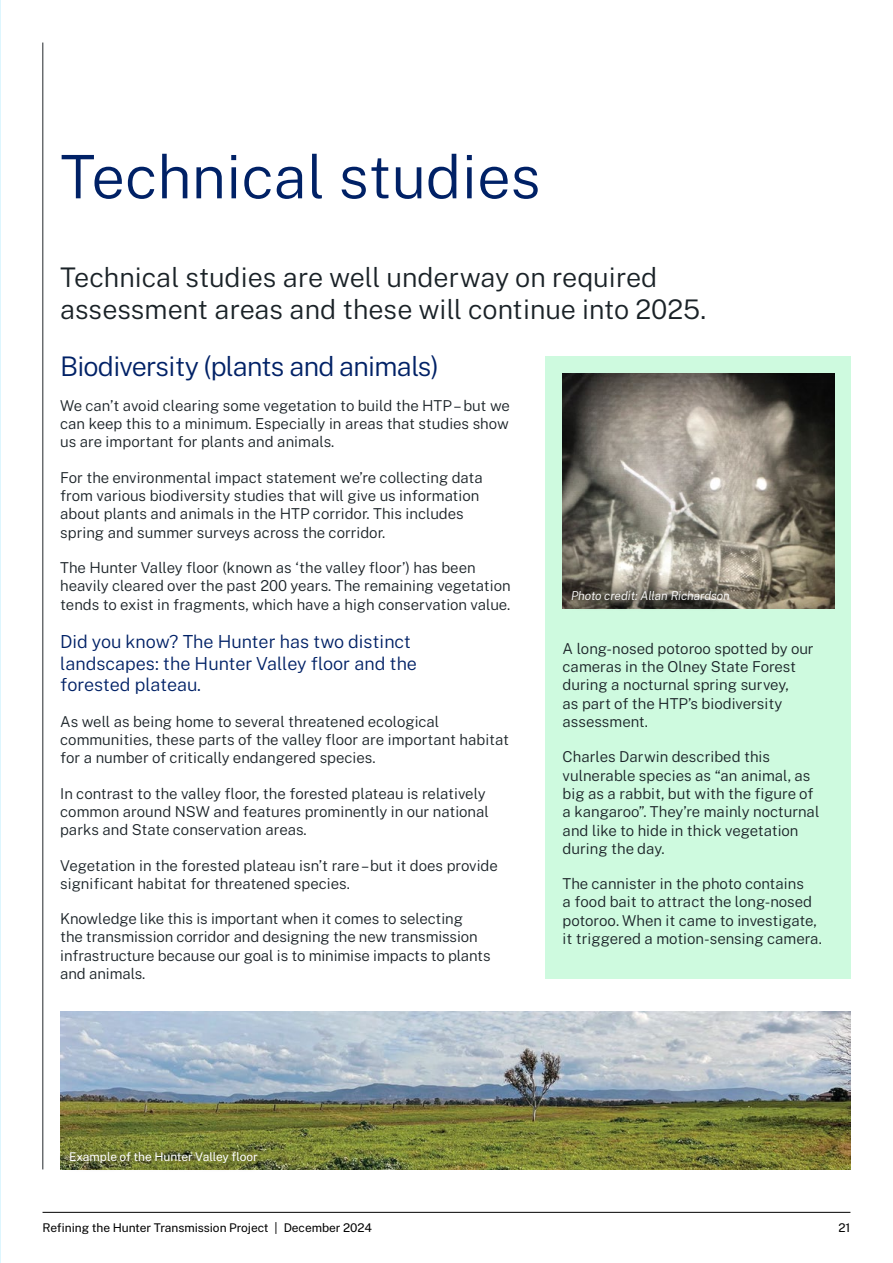
<style>
.page{position:relative;width:893px;height:1263px;background:#fff}
.page>*{position:absolute;margin:0;border:0;box-sizing:border-box;transform-origin:0 0}
.t1{font:300 60px "Public Sans";color:#002166}
.t2{font:300 27px/32.4px "Public Sans";color:#1a2227}
.t3{font:300 27px "Public Sans";letter-spacing:-.03em;color:#002166}
.t4{font:300 18px/21.6px "Public Sans";color:#002166}
.t5{font:300 15px/18.3px "Public Sans";color:#1a2227}
.t6{font:12px "Public Sans";letter-spacing:-.005em;color:#000}
.t7{font:12px "Public Sans";letter-spacing:-.005em;color:#fff}
.t8{font:italic 300 12px "Public Sans";letter-spacing:-.005em;color:#fff}
</style>
<div class="page">
<svg style="left:0;top:59px;width:1px;height:201px"></svg>
<svg style="left:0;top:945px;width:1px;height:318px"></svg>
<div style="left:546px;top:356px;width:305px;height:622px;background:#cefadf"></div>
<img style="left:563px;top:373px;width:271px;height:236px">
<hr style="left:43px;top:43px;width:1px;height:1126px;background:#22272b">
<svg style="left:562px;top:580px;width:178px;height:29px;background:#635e54"></svg>
<img style="left:60px;top:1011px;width:790px;height:158px">
<div style="left:59px;top:1141px;width:209px;height:33px;background:#000;opacity:.75"></div>
<hr style="left:43px;top:1212px;width:807px;height:1px;background:#000">
<h3 class="t1" style="left:60px;top:133px;width:482px">Technical studies</h3>
<p class="t2" style="left:60px;top:259px;width:647px">Technical studies are well underway on required assessment areas and these will continue into 2025.</p>
<h4 class="t3" style="left:60px;top:346px;width:380px">Biodiversity (plants and animals)</h4>
<p class="t5" style="left:60px;top:395px;width:451px;text-align:justify">We can’t avoid clearing some vegetation to build the HTP – but we can keep this to a minimum. Especially in areas that studies show us are important for plants and animals.</p>
<p class="t5" style="left:60px;top:467px;width:424px">For the environmental impact statement we’re collecting data from various biodiversity studies that will give us information about plants and animals in the HTP corridor. This includes spring and summer surveys across the corridor.</p>
<p class="t5" style="left:60px;top:557px;width:452px">The Hunter Valley floor (known as ‘the valley floor’) has been heavily cleared over the past 200 years. The remaining vegetation tends to exist in fragments, which have a high conservation value.</p>
<p class="t4" style="left:60px;top:630px;width:358px">Did you know? The Hunter has two distinct landscapes: the Hunter Valley floor and the forested plateau.</p>
<p class="t5" style="left:60px;top:711px;width:450px">As well as being home to several threatened ecological communities, these parts of the valley floor are important habitat for a number of critically endangered species.</p>
<p class="t5" style="left:60px;top:783px;width:430px">In contrast to the valley floor, the forested plateau is relatively common around NSW and features prominently in our national parks and State conservation areas.</p>
<p class="t5" style="left:60px;top:855px;width:439px">Vegetation in the forested plateau isn’t rare – but it does provide significant habitat for threatened species.</p>
<p class="t5" style="left:60px;top:909px;width:432px">Knowledge like this is important when it comes to selecting<br>the transmission corridor and designing the new transmission infrastructure because our goal is to minimise impacts to plants and animals.</p>
<p class="t8" style="left:571px;top:588px;width:160px">Photo credit: Allan Richardson</p>
<p class="t5" style="left:563px;top:638px;width:253px">A long-nosed potoroo spotted by our cameras in the Olney State Forest during a nocturnal spring survey,<br>as part of the HTP’s biodiversity assessment.</p>
<p class="t5" style="left:563px;top:747px;width:258px">Charles Darwin described this vulnerable species as “an animal, as big as a rabbit, but with the figure of a kangaroo”. They’re mainly nocturnal and like to hide in thick vegetation during the day.</p>
<p class="t5" style="left:563px;top:874px;width:261px">The cannister in the photo contains<br>a food bait to attract the long-nosed potoroo. When it came to investigate, it triggered a motion-sensing camera.</p>
<p class="t7" style="left:69px;top:1148px;width:190px">Example of the Hunter Valley floor</p>
<p class="t6" style="left:43px;top:1219px;width:331px">Refining the Hunter Transmission Project | December 2024</p>
<p class="t6" style="left:838px;top:1219px;width:13px">21</p>
</div>
